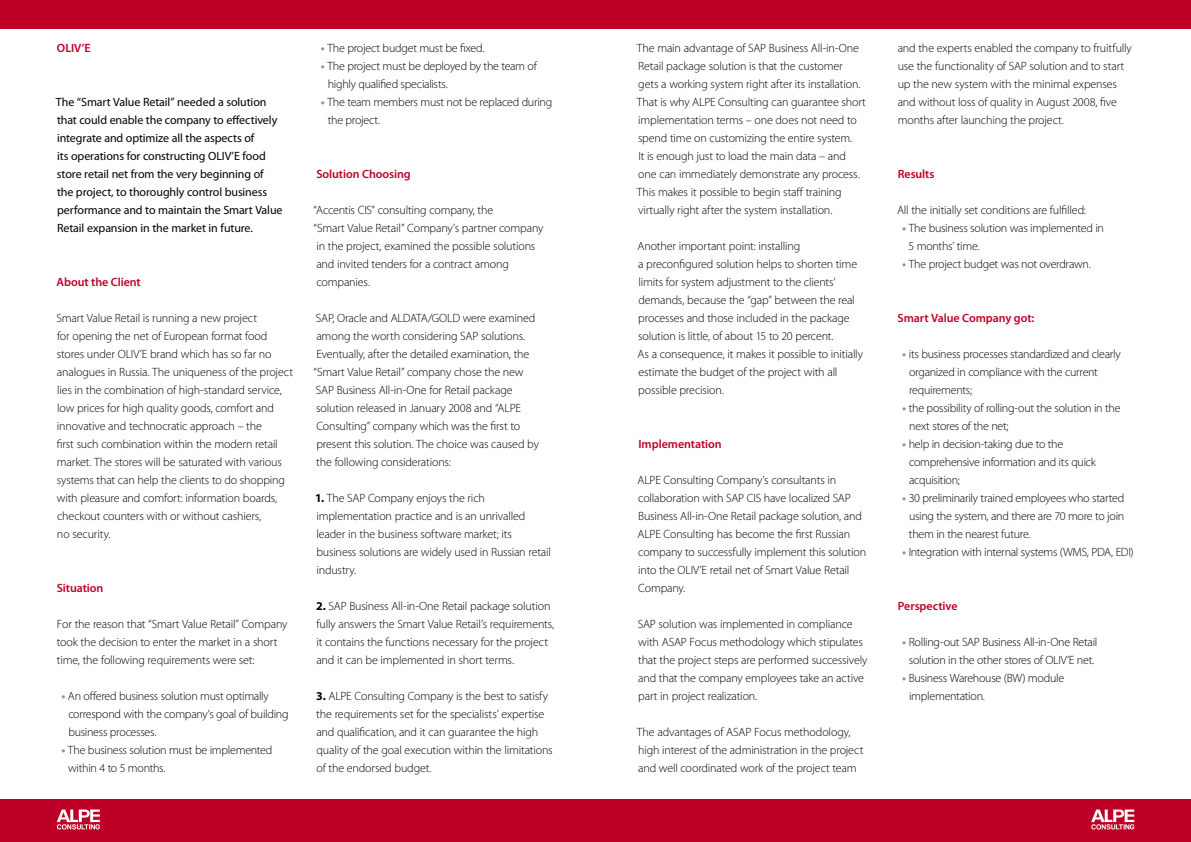
<style>
.page{position:relative;width:1191px;height:842px;background:#fff}
.page>*{position:absolute;margin:0;border:0;box-sizing:border-box;transform-origin:0 0}
.t1{font:300 12px/18px "Myriad Pro";letter-spacing:-.015em;color:#000}
.t2{font:12px/18px "Myriad Pro";letter-spacing:-.01em;color:#000}
.t3{font:600 12px "Myriad Pro";letter-spacing:-.005em;color:#be0027}
.s1{font-weight:700;color:#939393}
.s2{font-weight:700}
</style>
<div class="page">
<div style="left:595px;top:799px;width:596px;height:43px;background:#be0027"></div>
<div style="left:0;top:799px;width:595px;height:43px;background:#be0027"></div>
<div style="left:595px;top:0;width:596px;height:28px;background:#be0027"></div>
<div style="left:0;top:0;width:595px;height:28px;background:#be0027"></div>
<svg style="left:57px;top:809px;width:43px;height:20px"></svg>
<svg style="left:1091px;top:809px;width:43px;height:20px"></svg>
<p class="t3" style="left:57px;top:40px;width:35px">OLIV’E</p>
<p class="t2" style="left:56px;top:92px;width:228px">The “Smart Value Retail” needed a solution that could enable the company to effectively integrate and optimize all the aspects of<br>its operations for constructing OLIV’E food store retail net from the very beginning of<br>the project, to thoroughly control business performance and to maintain the Smart Value Retail expansion in the market in future.</p>
<p class="t3" style="left:57px;top:274px;width:86px">About the Client</p>
<p class="t1" style="left:56px;top:308px;width:238px">Smart Value Retail is running a new project<br>for opening the net of European format food stores under OLIV’E brand which has so far no analogues in Russia. The uniqueness of the project lies in the combination of high-standard service, low prices for high quality goods, comfort and innovative and technocratic approach – the<br>first such combination within the modern retail market. The stores will be saturated with various systems that can help the clients to do shopping with pleasure and comfort: information boards, checkout counters with or without cashiers,<br>no security.</p>
<p class="t3" style="left:57px;top:580px;width:48px">Situation</p>
<p class="t1" style="left:57px;top:614px;width:232px">For the reason that “Smart Value Retail” Company took the decision to enter the market in a short time, the following requirements were set:</p>
<p class="t1" style="left:68px;top:686px;width:222px;text-indent:-7px"><span class="s1">•</span> An offered business solution must optimally correspond with the company’s goal of building business processes.</p>
<p class="t1" style="left:68px;top:740px;width:206px;text-indent:-7px"><span class="s1">•</span> The business solution must be implemented within 4 to 5 months.</p>
<p class="t1" style="left:321px;top:38px;width:165px"><span class="s1">•</span> The project budget must be fixed.</p>
<p class="t1" style="left:328px;top:56px;width:211px;text-indent:-7px"><span class="s1">•</span> The project must be deployed by the team of highly qualified specialists.</p>
<p class="t1" style="left:328px;top:92px;width:226px;text-indent:-7px"><span class="s1">•</span> The team members must not be replaced during the project.</p>
<p class="t3" style="left:316px;top:166px;width:96px">Solution Choosing</p>
<p class="t1" style="left:314px;top:200px;width:231px">“Accentis CIS” consulting company, the<br>“Smart Value Retail” Company’s partner company in the project, examined the possible solutions and invited tenders for a contract among companies.</p>
<p class="t1" style="left:314px;top:308px;width:227px">SAP, Oracle and ALDATA/GOLD were examined among the worth considering SAP solutions.<br>Eventually, after the detailed examination, the “Smart Value Retail” company chose the new SAP Business All-in-One for Retail package solution released in January 2008 and “ALPE Consulting” company which was the first to present this solution. The choice was caused by the following considerations:</p>
<p class="t1" style="left:315px;top:488px;width:237px"><span class="s2">1.</span> The SAP Company enjoys the rich implementation practice and is an unrivalled leader in the business software market; its business solutions are widely used in Russian retail industry.</p>
<p class="t1" style="left:316px;top:596px;width:240px"><span class="s2">2.</span> SAP Business All-in-One Retail package solution fully answers the Smart Value Retail’s requirements, it contains the functions necessary for the project and it can be implemented in short terms.</p>
<p class="t1" style="left:316px;top:686px;width:238px"><span class="s2">3.</span> ALPE Consulting Company is the best to satisfy the requirements set for the specialists’ expertise and qualification, and it can guarantee the high quality of the goal execution within the limitations of the endorsed budget.</p>
<p class="t1" style="left:637px;top:38px;width:230px">The main advantage of SAP Business All-in-One Retail package solution is that the customer<br>gets a working system right after its installation.<br>That is why ALPE Consulting can guarantee short implementation terms – one does not need to spend time on customizing the entire system.<br>It is enough just to load the main data – and one can immediately demonstrate any process.<br>This makes it possible to begin staff training virtually right after the system installation.</p>
<p class="t1" style="left:637px;top:236px;width:227px">Another important point: installing<br>a preconfigured solution helps to shorten time limits for system adjustment to the clients’ demands, because the “gap” between the real processes and those included in the package solution is little, of about 15 to 20 percent.<br>As a consequence, it makes it possible to initially estimate the budget of the project with all possible precision.</p>
<p class="t3" style="left:638px;top:436px;width:85px">Implementation</p>
<p class="t1" style="left:637px;top:470px;width:230px">ALPE Consulting Company’s consultants in collaboration with SAP CIS have localized SAP Business All-in-One Retail package solution, and ALPE Consulting has become the first Russian company to successfully implement this solution into the OLIV’E retail net of Smart Value Retail Company.</p>
<p class="t1" style="left:637px;top:614px;width:231px">SAP solution was implemented in compliance with ASAP Focus methodology which stipulates that the project steps are performed successively and that the company employees take an active part in project realization.</p>
<p class="t1" style="left:637px;top:722px;width:228px">The advantages of ASAP Focus methodology, high interest of the administration in the project and well coordinated work of the project team</p>
<p class="t1" style="left:897px;top:38px;width:236px">and the experts enabled the company to fruitfully use the functionality of SAP solution and to start up the new system with the minimal expenses and without loss of quality in August 2008, five months after launching the project.</p>
<p class="t3" style="left:897px;top:166px;width:38px">Results</p>
<p class="t1" style="left:897px;top:200px;width:190px">All the initially set conditions are fulfilled:</p>
<p class="t1" style="left:908px;top:218px;width:197px;text-indent:-6px"><span class="s1">•</span> The business solution was implemented in<br>5 months’ time.</p>
<p class="t1" style="left:902px;top:254px;width:190px"><span class="s1">•</span> The project budget was not overdrawn.</p>
<p class="t3" style="left:897px;top:310px;width:138px">Smart Value Company got:</p>
<p class="t1" style="left:909px;top:344px;width:213px;text-indent:-7px"><span class="s1">•</span> its business processes standardized and clearly organized in compliance with the current requirements;</p>
<p class="t1" style="left:909px;top:398px;width:213px;text-indent:-7px"><span class="s1">•</span> the possibility of rolling-out the solution in the next stores of the net;</p>
<p class="t1" style="left:909px;top:434px;width:188px;text-indent:-7px"><span class="s1">•</span> help in decision-taking due to the comprehensive information and its quick acquisition;</p>
<p class="t1" style="left:909px;top:488px;width:217px;text-align:justify;text-indent:-7px"><span class="s1">•</span> 30 preliminarily trained employees who started using the system, and there are 70 more to join them in the nearest future.</p>
<p class="t1" style="left:902px;top:542px;width:233px"><span class="s1">•</span> Integration with internal systems (WMS, PDA, EDI)</p>
<p class="t3" style="left:897px;top:598px;width:61px">Perspective</p>
<p class="t1" style="left:902px;top:632px;width:197px;text-align:center"><span class="s1">•</span> Rolling-out SAP Business All-in-One Retail solution in the other stores of OLIV’E net.</p>
<p class="t1" style="left:909px;top:668px;width:157px;text-indent:-7px"><span class="s1">•</span> Business Warehouse (BW) module implementation.</p>
</div>
